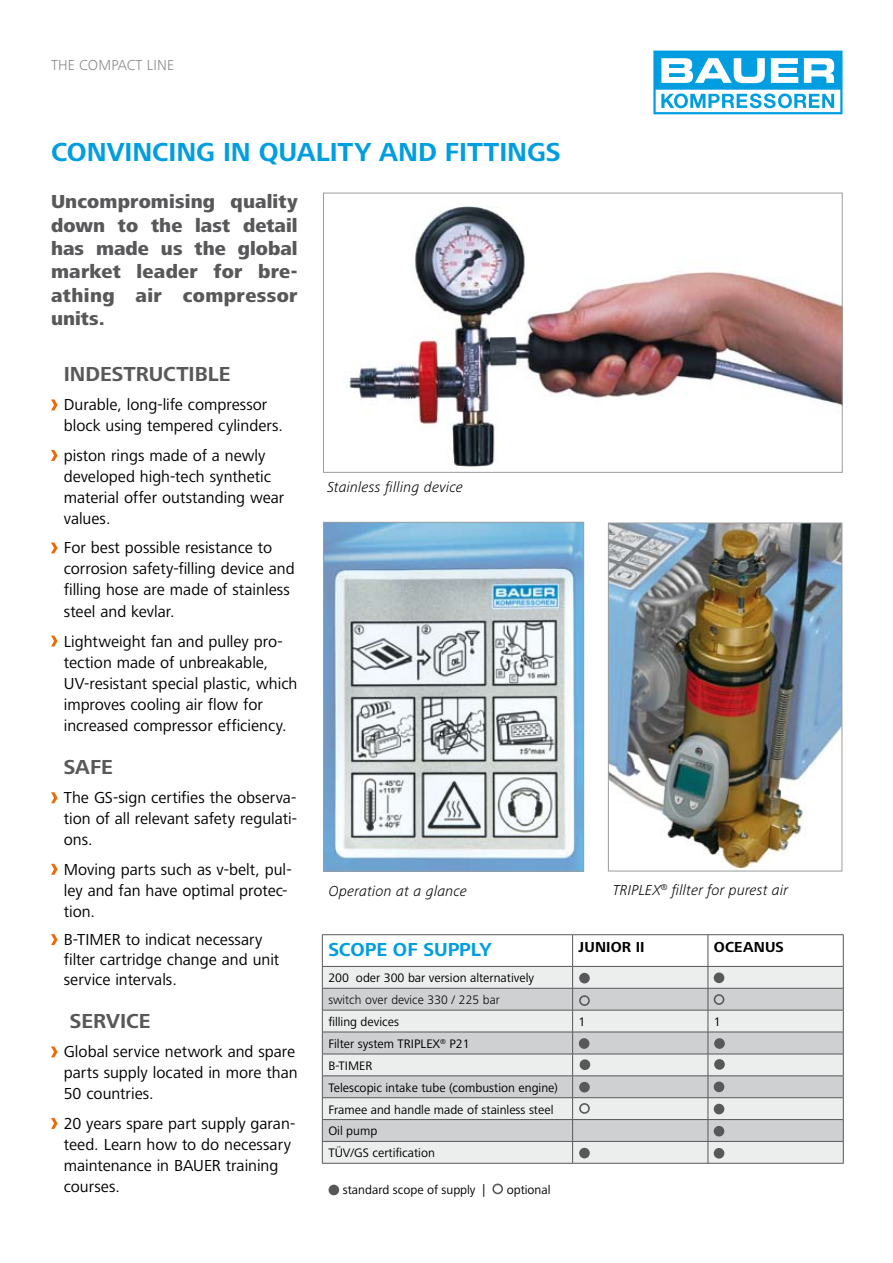
<style>
.page{position:relative;width:893px;height:1263px;background:#fff}
.page>*{position:absolute;margin:0;border:0;box-sizing:border-box;transform-origin:0 0}
.t1{font:700 27px "Frutiger Next LT";letter-spacing:-.005em;color:#009ee0}
.t2{font:700 21px "Frutiger Next LT";color:#58585a}
.t3{font:800 19.5px/23.4px "Frutiger Next LT";letter-spacing:.015em;color:#58585a;text-align:justify}
.t4{font:700 19.5px "Frutiger Next LT";letter-spacing:-.01em;color:#009ee0}
.t5{font:16.5px/21px "Frutiger Next LT";color:#000}
.t6{font:italic 300 15px "Frutiger Next LT";letter-spacing:.01em;color:#000}
.t7{font:700 15px "Frutiger Next LT";letter-spacing:.01em;color:#000}
.t8{font:300 15px "Frutiger Next LT";letter-spacing:.01em;color:#87888a}
.t9{font:12.75px/21.9px "Frutiger Next LT";color:#000}
.t10{font:300 12.75px "Frutiger Next LT";color:#000}
</style>
<div class="page">
<svg style="left:51px;top:399px;width:7px;height:11px"></svg>
<svg style="left:51px;top:450px;width:7px;height:11px"></svg>
<svg style="left:51px;top:542px;width:7px;height:11px"></svg>
<svg style="left:51px;top:636px;width:7px;height:10px"></svg>
<svg style="left:51px;top:792px;width:7px;height:11px"></svg>
<svg style="left:51px;top:864px;width:7px;height:11px"></svg>
<svg style="left:51px;top:934px;width:7px;height:11px"></svg>
<svg style="left:51px;top:1046px;width:7px;height:11px"></svg>
<svg style="left:51px;top:1118px;width:7px;height:11px"></svg>
<div style="left:323px;top:967px;width:520px;height:196px;background:#eceded"></div>
<svg style="left:323px;top:989px;width:520px;height:152px;fill:#cfd0d2"></svg>
<hr style="left:322px;top:934px;width:251px;height:1px;background:#58585a">
<hr style="left:322px;top:935px;width:1px;height:31px;background:#58585a">
<hr style="left:573px;top:934px;width:135px;height:1px;background:#58585a">
<hr style="left:572px;top:935px;width:1px;height:31px;background:#58585a">
<hr style="left:708px;top:934px;width:135px;height:1px;background:#58585a">
<hr style="left:708px;top:935px;width:1px;height:31px;background:#58585a">
<hr style="left:843px;top:935px;width:1px;height:31px;background:#58585a">
<hr style="left:322px;top:966px;width:251px;height:1px;background:#58585a">
<hr style="left:573px;top:966px;width:135px;height:1px;background:#58585a">
<hr style="left:708px;top:966px;width:135px;height:1px;background:#58585a">
<hr style="left:322px;top:988px;width:251px;height:1px;background:#58585a">
<hr style="left:573px;top:988px;width:135px;height:1px;background:#58585a">
<hr style="left:708px;top:988px;width:135px;height:1px;background:#58585a">
<hr style="left:322px;top:1010px;width:251px;height:1px;background:#58585a">
<hr style="left:573px;top:1010px;width:135px;height:1px;background:#58585a">
<hr style="left:708px;top:1010px;width:135px;height:1px;background:#58585a">
<hr style="left:322px;top:1032px;width:251px;height:1px;background:#58585a">
<hr style="left:573px;top:1032px;width:135px;height:1px;background:#58585a">
<hr style="left:708px;top:1032px;width:135px;height:1px;background:#58585a">
<hr style="left:322px;top:1054px;width:251px;height:1px;background:#58585a">
<hr style="left:573px;top:1054px;width:135px;height:1px;background:#58585a">
<hr style="left:708px;top:1054px;width:135px;height:1px;background:#58585a">
<hr style="left:322px;top:1075px;width:251px;height:1px;background:#58585a">
<hr style="left:573px;top:1075px;width:135px;height:1px;background:#58585a">
<hr style="left:708px;top:1075px;width:135px;height:1px;background:#58585a">
<hr style="left:322px;top:1097px;width:251px;height:1px;background:#58585a">
<hr style="left:573px;top:1097px;width:135px;height:1px;background:#58585a">
<hr style="left:708px;top:1097px;width:135px;height:1px;background:#58585a">
<hr style="left:322px;top:1119px;width:251px;height:1px;background:#58585a">
<hr style="left:573px;top:1119px;width:135px;height:1px;background:#58585a">
<hr style="left:708px;top:1119px;width:135px;height:1px;background:#58585a">
<hr style="left:322px;top:1141px;width:251px;height:1px;background:#58585a">
<svg style="left:322px;top:967px;width:1px;height:196px"></svg>
<hr style="left:573px;top:1141px;width:135px;height:1px;background:#58585a">
<svg style="left:572px;top:967px;width:1px;height:196px"></svg>
<hr style="left:708px;top:1141px;width:135px;height:1px;background:#58585a">
<svg style="left:843px;top:967px;width:1px;height:196px"></svg>
<hr style="left:322px;top:1163px;width:251px;height:1px;background:#58585a">
<hr style="left:573px;top:1163px;width:135px;height:1px;background:#58585a">
<hr style="left:708px;top:1163px;width:135px;height:1px;background:#58585a">
<div style="left:579px;top:1038px;width:10px;height:11px;background:#58585a;border-radius:50%"></div>
<div style="left:329px;top:1185px;width:10px;height:10px;background:#58585a;border-radius:50%"></div>
<svg style="left:492px;top:1183px;width:11px;height:11px"></svg>
<svg style="left:653px;top:50px;width:190px;height:65px"></svg>
<div style="left:579px;top:973px;width:11px;height:10px;background:#58585a;border-radius:50%"></div>
<svg style="left:579px;top:995px;width:11px;height:11px"></svg>
<svg style="left:708px;top:967px;width:16px;height:196px"></svg>
<div style="left:579px;top:1082px;width:11px;height:10px;background:#58585a;border-radius:50%"></div>
<div style="left:714px;top:1081px;width:10px;height:11px;background:#58585a;border-radius:50%"></div>
<div style="left:714px;top:1104px;width:10px;height:10px;background:#58585a;border-radius:50%"></div>
<svg style="left:579px;top:1103px;width:11px;height:11px"></svg>
<div style="left:714px;top:1126px;width:10px;height:10px;background:#58585a;border-radius:50%"></div>
<div style="left:714px;top:1148px;width:10px;height:10px;background:#58585a;border-radius:50%"></div>
<div style="left:579px;top:1148px;width:11px;height:10px;background:#58585a;border-radius:50%"></div>
<img style="left:349px;top:206px;width:491px;height:261px">
<div style="left:323px;top:193px;width:519px;height:280px;border:1px solid #9c9d9f"></div>
<img style="left:325px;top:524px;width:257px;height:345px">
<div style="left:323px;top:522px;width:261px;height:349px;border:1px solid #9c9d9f"></div>
<img style="left:610px;top:525px;width:230px;height:344px">
<div style="left:608px;top:523px;width:234px;height:348px;border:1px solid #9c9d9f"></div>
<div style="left:580px;top:1059px;width:10px;height:11px;background:#58585a;border-radius:50%"></div>
<div style="left:714px;top:1059px;width:11px;height:11px;background:#58585a;border-radius:50%"></div>
<p class="t8" style="left:51px;top:57px;width:123px">the COMPACT LINE</p>
<h1 class="t1" style="left:51px;top:137px;width:349px">CONVINCING IN QUALITY AND</h1>
<h1 class="t1" style="left:445px;top:137px;width:117px">FITTINGS</h1>
<p class="t3" style="left:51px;top:190px;width:248px">Uncompromising quality down to the last detail has made us the global market leader for bre&shy;athing air compressor units.</p>
<p class="t2" style="left:64px;top:362px;width:168px">INDESTRUCTIBLE</p>
<p class="t5" style="left:64px;top:394px;width:221px">Durable, long-life compressor block using tempered cylinders.</p>
<p class="t5" style="left:64px;top:445px;width:222px">piston rings made of a newly developed high-tech synthetic material offer outstanding wear values.</p>
<p class="t5" style="left:64px;top:537px;width:233px">For best possible resistance to corrosion safety-filling device and filling hose are made of stainless steel and kevlar.</p>
<p class="t5" style="left:64px;top:631px;width:235px">Lightweight fan and pulley pro&shy;tection made of unbreakable,<br>UV-resistant special plastic, which improves cooling air flow for increased compressor efficiency.</p>
<p class="t2" style="left:64px;top:755px;width:51px">SAFE</p>
<p class="t5" style="left:64px;top:787px;width:235px;text-align:justify">The GS-sign certifies the observa&shy;tion of all relevant safety regulati&shy;ons.</p>
<p class="t5" style="left:64px;top:859px;width:229px">Moving parts such as v-belt, pul&shy;ley and fan have optimal protec&shy;tion.</p>
<p class="t5" style="left:64px;top:930px;width:217px;line-height:19.8px">B-TIMER to indicat necessary filter cartridge change and unit service intervals.</p>
<p class="t2" style="left:70px;top:1009px;width:82px">SERVICE</p>
<p class="t5" style="left:64px;top:1041px;width:235px">Global service network and spare parts supply located in more than<br>50 countries.</p>
<p class="t5" style="left:64px;top:1113px;width:233px">20 years spare part supply garan&shy;teed. Learn how to do necessary maintenance in BAUER training courses.</p>
<p class="t6" style="left:327px;top:479px;width:137px">Stainless filling device</p>
<p class="t6" style="left:329px;top:883px;width:140px">Operation at a glance</p>
<p class="t6" style="left:613px;top:882px;width:177px">TRIPLEX<sup>®</sup> fillter for purest air</p>
<p class="t4" style="left:328px;top:938px;width:165px">SCOPE OF SU PPLY</p>
<p class="t7" style="left:579px;top:939px;width:62px">JUNIOR II</p>
<p class="t7" style="left:714px;top:939px;width:51px">OCEANUS</p>
<p class="t9" style="left:328px;top:967px;width:207px">200 oder 300 bar version alternatively</p>
<p class="t10" style="left:328px;top:993px;width:173px">switch over device 330 / 225 bar</p>
<p class="t9" style="left:328px;top:1011px;width:72px">filling devices</p>
<p class="t9" style="left:579px;top:1011px;width:8px">1</p>
<p class="t9" style="left:714px;top:1011px;width:8px">1</p>
<p class="t9" style="left:328px;top:1033px;width:231px">Filter system TRIPLEX<sup>®</sup> P21<br>B-TIMER<br>Telescopic intake tube (combustion engine)<br>Framee and handle made of stainless steel<br>Oil pump<br>TÜV/GS certification</p>
<p class="t9" style="left:343px;top:1179px;width:144px">standard scope of supply |</p>
<p class="t9" style="left:507px;top:1179px;width:45px">optional</p>
</div>
